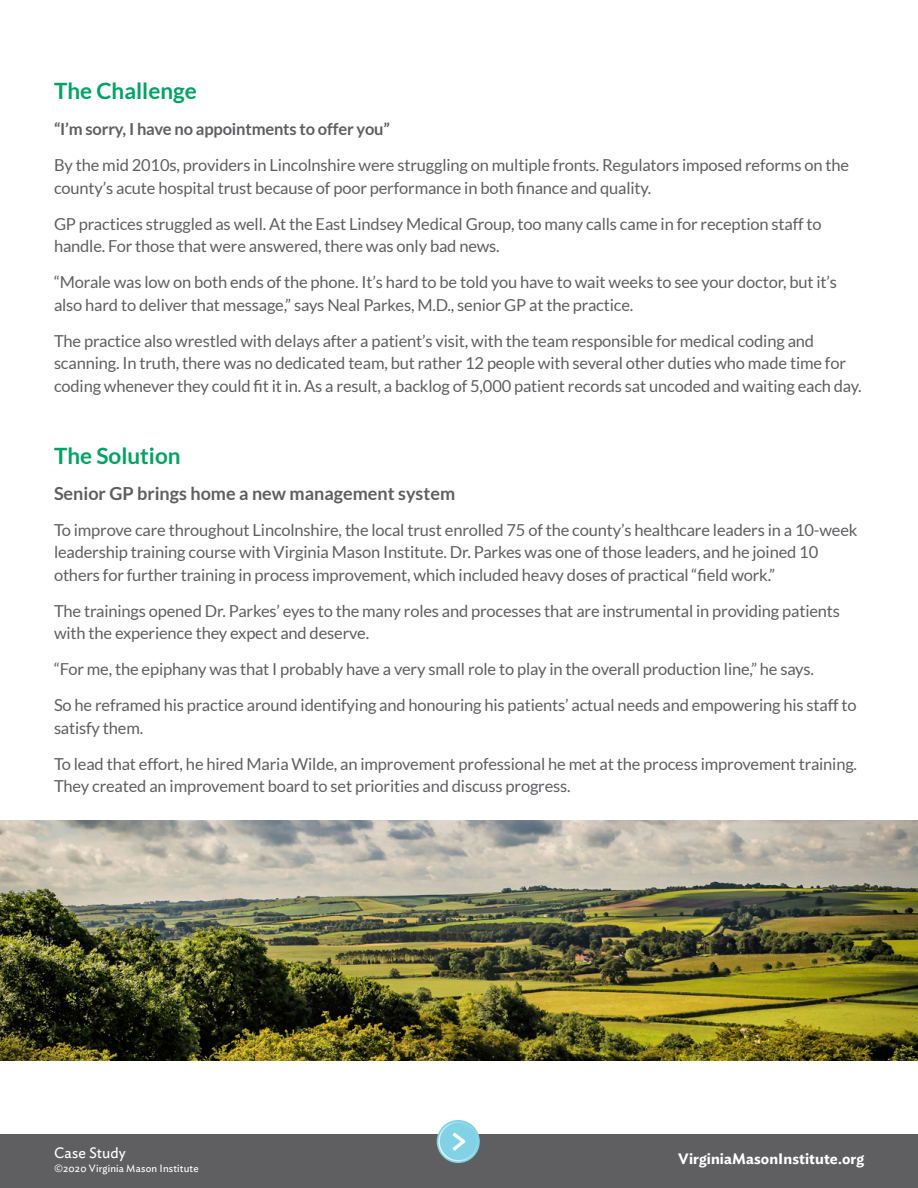
<style>
.page{position:relative;width:918px;height:1188px;background:#fff}
.page>*{position:absolute;margin:0;border:0;box-sizing:border-box;transform-origin:0 0}
.t1{font:500 37.5px "Ideal Sans";color:#fff}
.t2{font:700 22.5px "Lato";color:#00a263}
.t3{font:700 18px "Lato";color:#5f5f62}
.t4{font:16.5px/22.5px "Lato";letter-spacing:-.01em;color:#5f5f62}
.t5{font:700 16.5px "Lato";letter-spacing:-.01em;color:#5f5f62}
.t6{font:600 15px "Ideal Sans";letter-spacing:.005em;color:#fff}
.t7{font:15px "Ideal Sans";letter-spacing:.005em;color:#fff}
.t8{font:10.5px "Ideal Sans";letter-spacing:.015em;color:#fff}
</style>
<div class="page">
<div style="left:0;top:1134px;width:918px;height:54px;background:#5f5f62"></div>
<div style="left:437px;top:1120px;width:43px;height:43px;background:#80d2e4;border-radius:50%"></div>
<div style="left:438px;top:1122px;width:40px;height:39px;border:1px solid #fff;border-radius:50%"></div>
<img style="left:0;top:821px;width:918px;height:240px">
<p class="t2" style="left:54px;top:78px;width:144px">The Challenge</p>
<p class="t5" style="left:54px;top:120px;width:337px">“I’m sorry, I have no appointments to offer you”</p>
<p class="t4" style="left:54px;top:154px;width:797px">By the mid 2010s, providers in Lincolnshire were struggling on multiple fronts. Regulators imposed reforms on the county’s acute hospital trust because of poor performance in both finance and quality.</p>
<p class="t4" style="left:54px;top:212px;width:769px">GP practices struggled as well. At the East Lindsey Medical Group, too many calls came in for reception staff to handle. For those that were answered, there was only bad news.</p>
<p class="t4" style="left:54px;top:271px;width:785px">“Morale was low on both ends of the phone. It’s hard to be told you have to wait weeks to see your doctor, but it’s also hard to deliver that message,” says Neal Parkes, M.D., senior GP at the practice.</p>
<p class="t4" style="left:54px;top:329px;width:809px">The practice also wrestled with delays after a patient’s visit, with the team responsible for medical coding and scanning. In truth, there was no dedicated team, but rather 12 people with several other duties who made time for coding whenever they could fit it in. As a result, a backlog of 5,000 patient records sat uncoded and waiting each day.</p>
<p class="t2" style="left:54px;top:443px;width:128px">The Solution</p>
<p class="t3" style="left:54px;top:483px;width:403px">Senior GP brings home a new management system</p>
<p class="t4" style="left:54px;top:518px;width:805px">To improve care throughout Lincolnshire, the local trust enrolled 75 of the county’s healthcare leaders in a 10-week leadership training course with Virginia Mason Institute. Dr. Parkes was one of those leaders, and he joined 10 others for further training in process improvement, which included heavy doses of practical “field work.”</p>
<p class="t4" style="left:54px;top:599px;width:788px">The trainings opened Dr. Parkes’ eyes to the many roles and processes that are instrumental in providing patients with the experience they expect and deserve.</p>
<p class="t4" style="left:54px;top:658px;width:762px">“For me, the epiphany was that I probably have a very small role to play in the overall production line,” he says.</p>
<p class="t4" style="left:54px;top:694px;width:804px">So he reframed his practice around identifying and honouring his patients’ actual needs and empowering his staff to satisfy them.</p>
<p class="t4" style="left:54px;top:752px;width:805px">To lead that effort, he hired Maria Wilde, an improvement professional he met at the process improvement training.<br>They created an improvement board to set priorities and discuss progress.</p>
<p class="t7" style="left:54px;top:1142px;width:73px">Case Study</p>
<p class="t8" style="left:54px;top:1160px;width:146px">©2020 Virginia Mason Institute</p>
<p class="t1" style="left:448px;top:1110px;width:23px">&gt;</p>
<p class="t6" style="left:678px;top:1147px;width:187px">VirginiaMasonInstitute.org</p>
</div>
